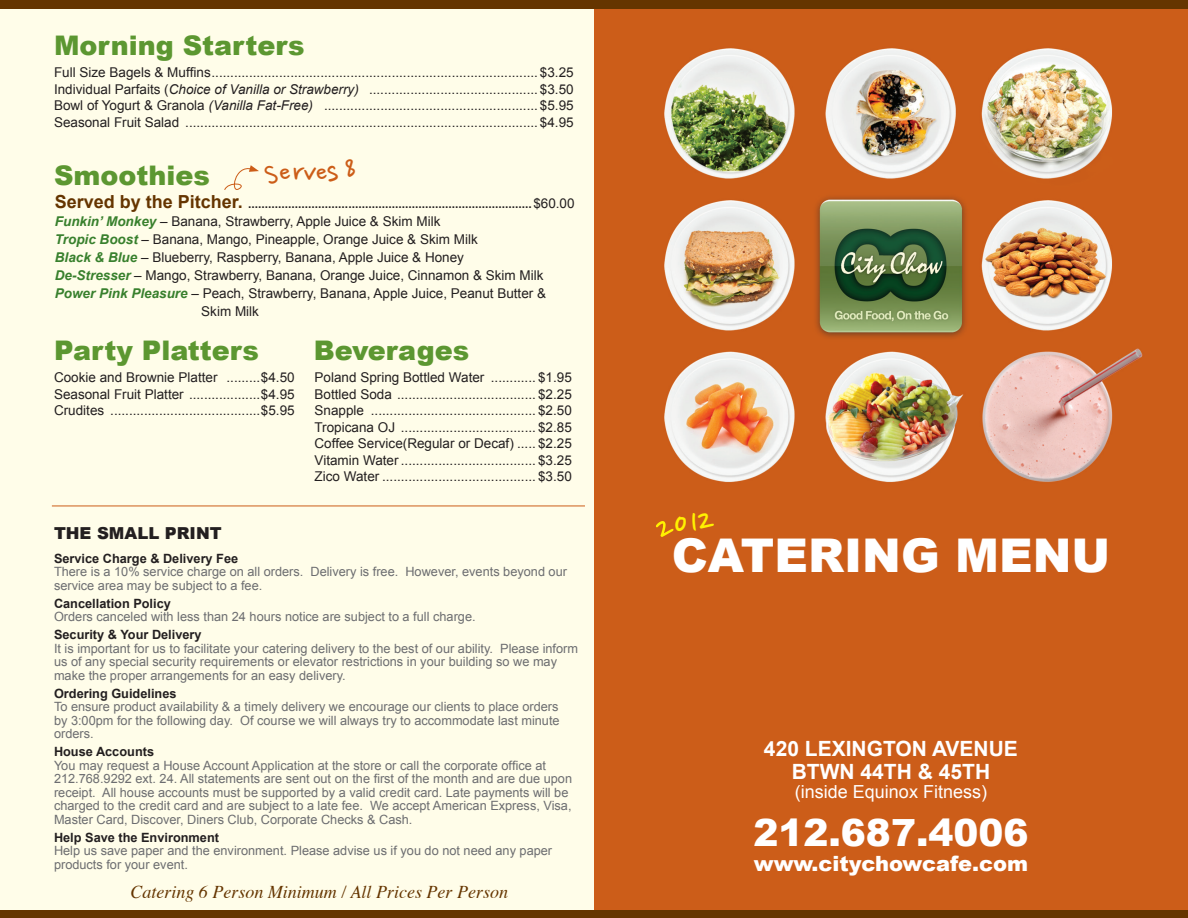
<style>
.page{position:relative;width:1188px;height:918px;background:#fff}
.page>*{position:absolute;margin:0;border:0;box-sizing:border-box;transform-origin:0 0}
.t1{font:900 46.5px "Arial";color:#fff}
.t2{font:900 37.5px "Arial";color:#fff}
.t3{font:33px "Nanum Pen";color:#cc5d18}
.t4{font:900 27px "Arial";color:#5c9731}
.t5{font:700 21px "Arial";color:#fff}
.t6{font:900 21px "Arial";color:#fff}
.t7{font:italic 18px "Times";color:#653500}
.t8{font:18px "Arial";color:#fff}
.t9{font:900 16.5px "Arial";color:#231f20}
.t10{font:13.5px/18px "Arial";color:#231f20}
.t11{font:12.75px/13.5px "Arial";color:#6c6d70}
.t12{font:700 12.75px "Arial";color:#231f20}
.t13{font:700 12px "Arial";color:#231f20}
.s1{font-style:italic}
.s2{font-size:18px;color:#653500}
.s3{font-weight:400;font-size:13.5px}
.s4{font-weight:700;font-style:italic;color:#38802d}
</style>
<div class="page">
<div style="left:0;top:0;width:594px;height:918px;background:#fffde9"></div>
<img style="left:594px;top:9px;width:594px;height:901px">
<hr style="left:52px;top:506px;width:533px;height:1px;background:#cc5d18">
<div style="left:0;top:0;width:1188px;height:9px;background:#653500"></div>
<div style="left:0;top:910px;width:1188px;height:8px;background:#653500"></div>
<div style="left:655px;top:512px;width:59px;height:26px;background:#cc5d19"></div>
<svg style="left:224px;top:165px;width:35px;height:25px"></svg>
<p class="t4" style="left:54px;top:31px;width:252px">Morning Starters</p>
<p class="t10" style="left:54px;top:64px;width:521px">Full Size Bagels &amp; Muffins....................................................................................... $3.25</p>
<p class="t10" style="left:54px;top:80px;width:521px">Individual Parfaits (<span class="s1">Choice of Vanilla or Strawberry)</span> ............................................. $3.50</p>
<p class="t10" style="left:54px;top:97px;width:521px">Bowl of Yogurt &amp; Granola <span class="s1">(Vanilla Fat-Free)</span> ......................................................... $5.95</p>
<p class="t10" style="left:54px;top:113px;width:521px">Seasonal Fruit Salad .............................................................................................. $4.95</p>
<p class="t4" style="left:54px;top:161px;width:158px">Smoothies</p>
<p class="t13" style="left:55px;top:196px;width:521px"><span class="s2">Served by the Pitcher.</span> .....................................................................................<span class="s3">$60.00</span></p>
<p class="t10" style="left:55px;top:212px;width:387px"><span class="s4">Funkin’ Monkey</span> – Banana, Strawberry, Apple Juice &amp; Skim Milk</p>
<p class="t10" style="left:55px;top:230px;width:424px"><span class="s4">Tropic Boost</span> – Banana, Mango, Pineapple, Orange Juice &amp; Skim Milk</p>
<p class="t10" style="left:55px;top:248px;width:411px"><span class="s4">Black &amp; Blue</span> – Blueberry, Raspberry, Banana, Apple Juice &amp; Honey</p>
<p class="t10" style="left:55px;top:266px;width:490px"><span class="s4">De-Stresser</span> – Mango, Strawberry, Banana, Orange Juice, Cinnamon &amp; Skim Milk</p>
<p class="t10" style="left:201px;top:284px;width:346px;text-indent:-146px"><span class="s4">Power Pink Pleasure</span> – Peach, Strawberry, Banana, Apple Juice, Peanut Butter &amp;<br>Skim Milk</p>
<p class="t3" style="left:304px;top:158px;width:15px">v</p>
<p class="t4" style="left:54px;top:335px;width:207px">Party Platters</p>
<p class="t10" style="left:54px;top:368px;width:242px">Cookie and Brownie Platter .........$4.50</p>
<p class="t10" style="left:54px;top:385px;width:242px">Seasonal Fruit Platter ...................$4.95</p>
<p class="t10" style="left:54px;top:401px;width:242px">Crudites ........................................$5.95</p>
<p class="t9" style="left:54px;top:524px;width:169px">THE SMALL PRINT</p>
<p class="t4" style="left:314px;top:335px;width:157px">Beverages</p>
<p class="t10" style="left:315px;top:368px;width:259px">Poland Spring Bottled Water ............ $1.95</p>
<p class="t10" style="left:315px;top:385px;width:259px">Bottled Soda ..................................... $2.25</p>
<p class="t10" style="left:315px;top:401px;width:259px">Snapple ............................................ $2.50</p>
<p class="t10" style="left:315px;top:418px;width:259px">Tropicana OJ .................................... $2.85</p>
<p class="t10" style="left:315px;top:434px;width:259px">Coffee Service(Regular or Decaf) ..... $2.25</p>
<p class="t10" style="left:315px;top:451px;width:259px">Vitamin Water .................................... $3.25</p>
<p class="t10" style="left:315px;top:467px;width:259px">Zico Water ......................................... $3.50</p>
<p class="t12" style="left:54px;top:550px;width:186px">Service Charge &amp; Delivery Fee</p>
<p class="t11" style="left:54px;top:565px;width:515px">There is a 10% service charge on all orders. Delivery is free. However, events beyond our service area may be subject to a fee.</p>
<p class="t12" style="left:54px;top:595px;width:118px">Cancellation Policy</p>
<p class="t11" style="left:54px;top:610px;width:423px">Orders canceled with less than 24 hours notice are subject to a full charge.</p>
<p class="t12" style="left:54px;top:626px;width:149px">Security &amp; Your Delivery</p>
<p class="t11" style="left:54px;top:642px;width:526px">It is important for us to facilitate your catering delivery to the best of our ability. Please inform us of any special security requirements or elevator restrictions in your building so we may make the proper arrangements for an easy delivery.</p>
<p class="t12" style="left:54px;top:685px;width:124px">Ordering Guidelines</p>
<p class="t11" style="left:54px;top:700px;width:507px;text-align:justify">To ensure product availability &amp; a timely delivery we encourage our clients to place orders by 3:00pm for the following day. Of course we will always try to accommodate last minute orders.</p>
<p class="t12" style="left:54px;top:743px;width:102px">House Accounts</p>
<p class="t11" style="left:54px;top:759px;width:520px">You may request a House Account Application at the store or call the corporate office at 212.768.9292 ext. 24. All statements are sent out on the first of the month and are due upon receipt. All house accounts must be supported by a valid credit card. Late payments will be charged to the credit card and are subject to a late fee. We accept American Express, Visa, Master Card, Discover, Diners Club, Corporate Checks &amp; Cash.</p>
<p class="t12" style="left:54px;top:829px;width:167px">Help Save the Environment</p>
<p class="t11" style="left:54px;top:844px;width:500px">Help us save paper and the environment. Please advise us if you do not need any paper products for your event.</p>
<p class="t7" style="left:130px;top:876px;width:379px">Catering 6 Person Minimum / All Prices Per Person</p>
<p class="t1" style="left:672px;top:529px;width:440px">CATERING MENU</p>
<p class="t5" style="left:764px;top:735px;width:256px">420 LEXINGTON AVENUE</p>
<p class="t5" style="left:792px;top:758px;width:200px">BTWN 44TH &amp; 45TH</p>
<p class="t8" style="left:795px;top:780px;width:194px">(inside Equinox Fitness)</p>
<p class="t2" style="left:753px;top:812px;width:277px">212.687.4006</p>
<p class="t6" style="left:754px;top:852px;width:276px">www.citychowcafe.com</p>
</div>
